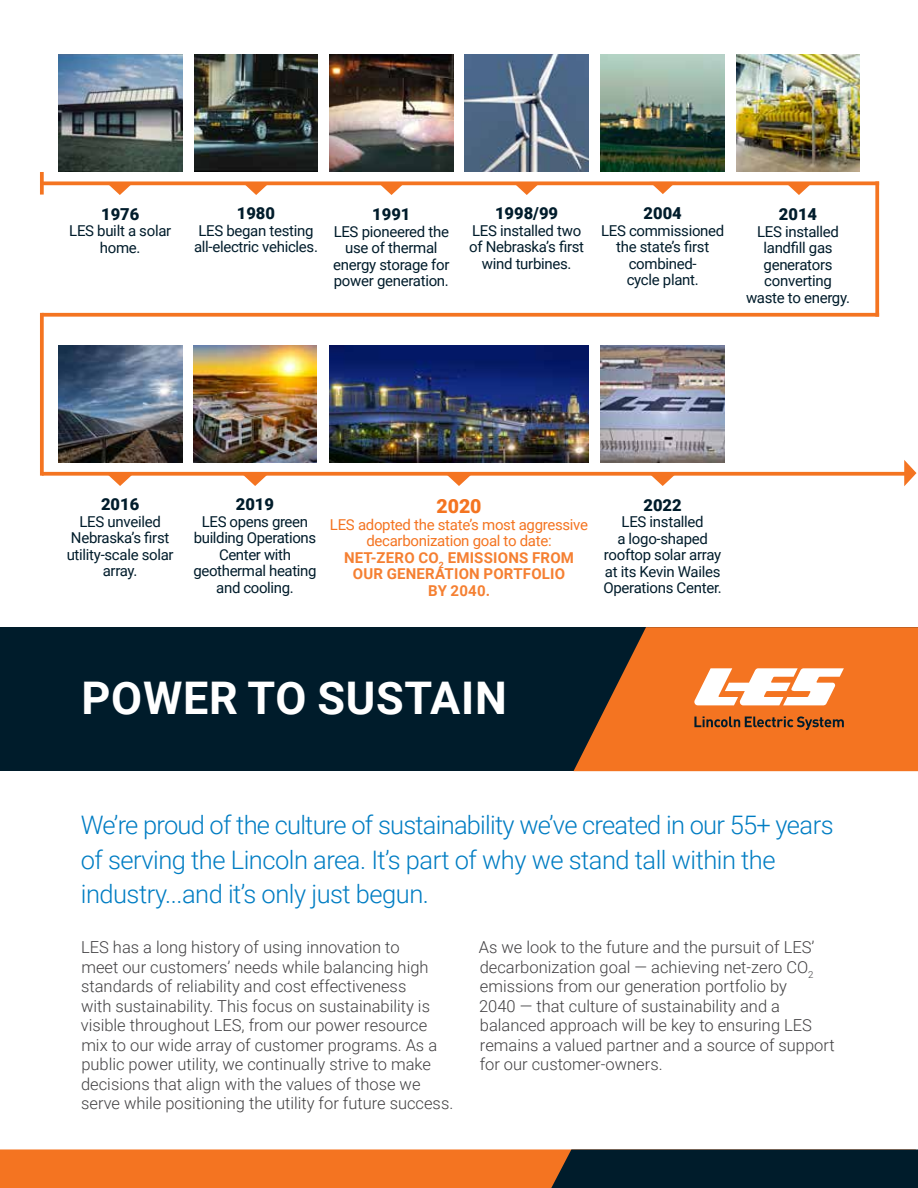
<style>
.page{position:relative;width:918px;height:1188px;background:#fff}
.page>*{position:absolute;margin:0;border:0;box-sizing:border-box;transform-origin:0 0}
.t1{font:700 45px "Roboto";letter-spacing:.015em;color:#fff}
.t2{font:300 25.5px/34.5px "Roboto";letter-spacing:-.02em;color:#007dc3}
.t3{font:900 19.5px "Roboto";color:#f47421}
.t4{font:300 16.5px/19.5px "Roboto";color:#414042}
.t5{font:900 16.5px "Roboto";color:#001c2b}
.t6{font:15px/16.5px "Roboto";letter-spacing:-.02em;color:#001c2b;text-align:center}
.t7{font:15px/16.5px "Roboto";letter-spacing:-.02em;color:#f47421;text-align:center}
.s1{color:#f58032}
.s2{font-weight:700;color:#f58032}
</style>
<div class="page">
<img style="left:329px;top:345px;width:260px;height:118px">
<div style="left:0;top:627px;width:918px;height:144px;background:#001c2b"></div>
<svg style="left:574px;top:627px;width:344px;height:144px;background:#d56822"></svg>
<svg style="left:694px;top:716px;width:150px;height:14px"></svg>
<svg style="left:694px;top:668px;width:150px;height:38px;background:#fbcfb3"></svg>
<svg style="left:0;top:1149px;width:918px;height:39px;background:#965327"></svg>
<img style="left:58px;top:54px;width:124px;height:118px">
<img style="left:465px;top:54px;width:124px;height:118px">
<img style="left:58px;top:345px;width:124px;height:118px">
<img style="left:194px;top:54px;width:124px;height:118px">
<img style="left:329px;top:54px;width:124px;height:118px">
<img style="left:601px;top:54px;width:124px;height:118px">
<img style="left:601px;top:345px;width:124px;height:118px">
<svg style="left:44px;top:181px;width:831px;height:4px;background:#f5863e"></svg>
<svg style="left:107px;top:183px;width:26px;height:12px"></svg>
<svg style="left:243px;top:183px;width:26px;height:12px"></svg>
<svg style="left:378px;top:183px;width:27px;height:12px"></svg>
<svg style="left:875px;top:181px;width:4px;height:132px"></svg>
<svg style="left:44px;top:472px;width:860px;height:4px;background:#f47f33"></svg>
<svg style="left:786px;top:183px;width:26px;height:12px"></svg>
<svg style="left:107px;top:474px;width:26px;height:12px"></svg>
<svg style="left:242px;top:474px;width:26px;height:12px"></svg>
<svg style="left:514px;top:183px;width:26px;height:12px"></svg>
<svg style="left:44px;top:313px;width:835px;height:4px;background:#f48035"></svg>
<svg style="left:40px;top:313px;width:4px;height:163px"></svg>
<svg style="left:40px;top:172px;width:4px;height:23px"></svg>
<svg style="left:904px;top:460px;width:12px;height:26px"></svg>
<svg style="left:649px;top:474px;width:27px;height:12px"></svg>
<img style="left:193px;top:345px;width:124px;height:118px">
<svg style="left:446px;top:474px;width:26px;height:12px"></svg>
<img style="left:736px;top:54px;width:124px;height:118px">
<svg style="left:650px;top:182px;width:26px;height:12px"></svg>
<p class="t5" style="left:101px;top:202px;width:40px">1976</p>
<p class="t6" style="left:69px;top:222px;width:104px">LES built a solar home.</p>
<p class="t5" style="left:237px;top:202px;width:40px">1980</p>
<p class="t6" style="left:194px;top:222px;width:125px;text-align:left">LES began testing all-electric vehicles.</p>
<p class="t5" style="left:372px;top:203px;width:40px">1991</p>
<p class="t6" style="left:333px;top:222px;width:118px">LES pioneered the use of thermal energy storage for power generation.</p>
<p class="t5" style="left:495px;top:202px;width:65px">1998/99</p>
<p class="t6" style="left:469px;top:222px;width:117px">LES installed two of Nebraska’s first wind turbines.</p>
<p class="t5" style="left:644px;top:202px;width:40px">2004</p>
<p class="t6" style="left:601px;top:222px;width:125px">LES commissioned the state’s first combined-<br>cycle plant.</p>
<p class="t5" style="left:779px;top:203px;width:40px">2014</p>
<p class="t6" style="left:746px;top:222px;width:106px">LES installed landfill gas generators converting waste to energy.</p>
<p class="t5" style="left:101px;top:493px;width:40px">2016</p>
<p class="t6" style="left:67px;top:513px;width:109px">LES unveiled<br>Nebraska’s first utility-scale solar array.</p>
<p class="t5" style="left:236px;top:493px;width:40px">2019</p>
<p class="t6" style="left:194px;top:513px;width:125px">LES opens green building Operations<br>Center with geothermal heating and cooling.</p>
<p class="t3" style="left:436px;top:493px;width:47px">2020</p>
<p class="t7" style="left:330px;top:516px;width:260px">LES adopted the state’s most aggressive decarbonization goal to date<span class="s1">:<br></span><span class="s2">NET-ZERO CO</span><sub>2</sub> <span class="s2">EMISSIONS FROM<br>OUR GENERATION PORTFOLIO<br>BY 2040.</span></p>
<p class="t5" style="left:644px;top:494px;width:40px">2022</p>
<p class="t6" style="left:604px;top:513px;width:120px">LES installed<br>a logo-shaped rooftop solar array at its Kevin Wailes<br>Operations Center.</p>
<h1 class="t1" style="left:82px;top:666px;width:427px">POWER TO SUSTAIN</h1>
<h2 class="t2" style="left:81px;top:807px;width:754px">We’re proud of the culture of sustainability we’ve created in our 55+ years of serving the Lincoln area. It’s part of why we stand tall within the industry...and it’s only just begun.</h2>
<p class="t4" style="left:81px;top:937px;width:374px">LES has a long history of using innovation to<br>meet our customers’ needs while balancing high standards of reliability and cost effectiveness<br>with sustainability. This focus on sustainability is visible throughout LES, from our power resource mix to our wide array of customer programs. As a public power utility, we continually strive to make decisions that align with the values of those we serve while positioning the utility for future success.</p>
<p class="t4" style="left:479px;top:937px;width:357px">As we look to the future and the pursuit of LES’ decarbonization goal — achieving net-zero CO<sub>2 </sub>emissions from our generation portfolio by<br>2040 — that culture of sustainability and a balanced approach will be key to ensuring LES remains a valued partner and a source of support for our customer-owners.</p>
</div>
